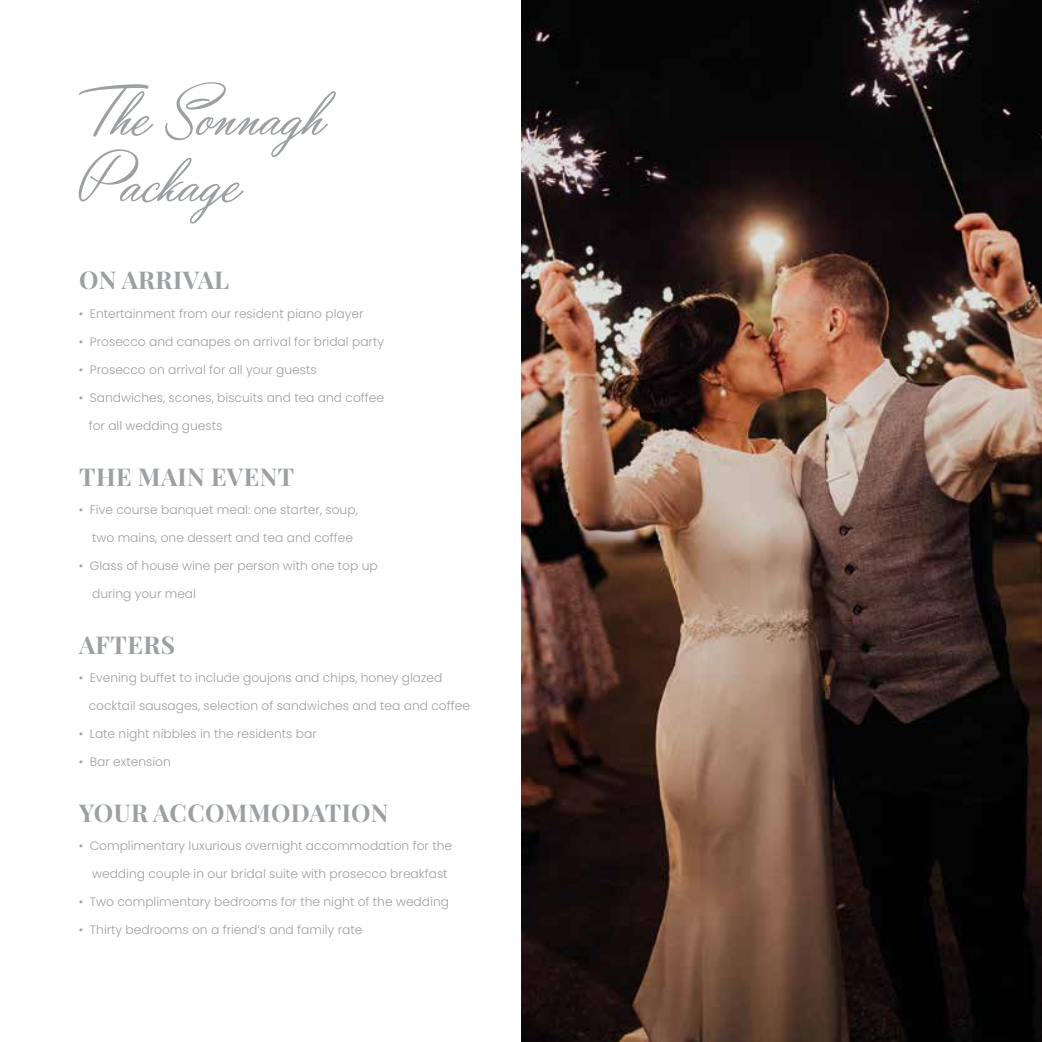
<style>
.page{position:relative;width:1042px;height:1042px;background:#fff}
.page>*{position:absolute;margin:0;border:0;box-sizing:border-box;transform-origin:0 0}
.t1{font:77px/66.5px "Yaquote Script Personal Use";color:#9ca0a3}
.t2{font:700 24.5px "Playfair Display";letter-spacing:.02em;color:#9ca0a3}
.t3{font:300 12.25px "Poppins";color:#9ca0a3}
</style>
<div class="page">
<img style="left:521px;top:0;width:521px;height:1042px">
<h1 class="t1" style="left:79px;top:81px;width:249px">The Sonnagh<br>Package</h1>
<h2 class="t2" style="left:79px;top:261px;width:151px">ON ARRIVAL</h2>
<p class="t3" style="left:79px;top:306px;width:286px">• Entertainment from our resident piano player</p>
<p class="t3" style="left:79px;top:334px;width:307px">• Prosecco and canapes on arrival for bridal party</p>
<p class="t3" style="left:79px;top:362px;width:240px">• Prosecco on arrival for all your guests</p>
<p class="t3" style="left:79px;top:390px;width:307px">• Sandwiches, scones, biscuits and tea and coffee</p>
<p class="t3" style="left:89px;top:418px;width:135px">for all wedding guests</p>
<h2 class="t2" style="left:79px;top:457px;width:217px">THE MAIN EVENT</h2>
<p class="t3" style="left:79px;top:502px;width:281px">• Five course banquet meal: one starter, soup,</p>
<p class="t3" style="left:92px;top:530px;width:262px">two mains, one dessert and tea and coffee</p>
<p class="t3" style="left:79px;top:558px;width:300px">• Glass of house wine per person with one top up</p>
<p class="t3" style="left:92px;top:586px;width:105px">during your meal</p>
<h2 class="t2" style="left:79px;top:625px;width:97px">AFTERS</h2>
<p class="t3" style="left:79px;top:670px;width:365px">• Evening buffet to include goujons and chips, honey glazed</p>
<p class="t3" style="left:89px;top:698px;width:383px">cocktail sausages, selection of sandwiches and tea and coffee</p>
<p class="t3" style="left:79px;top:726px;width:240px">• Late night nibbles in the residents bar</p>
<p class="t3" style="left:79px;top:754px;width:94px">• Bar extension</p>
<h2 class="t2" style="left:79px;top:793px;width:311px">YOUR ACCOMMODATION</h2>
<p class="t3" style="left:79px;top:838px;width:375px">• Complimentary luxurious overnight accommodation for the</p>
<p class="t3" style="left:92px;top:866px;width:357px">wedding couple in our bridal suite with prosecco breakfast</p>
<p class="t3" style="left:79px;top:894px;width:372px">• Two complimentary bedrooms for the night of the wedding</p>
<p class="t3" style="left:79px;top:922px;width:285px">• Thirty bedrooms on a friend’s and family rate</p>
</div>
